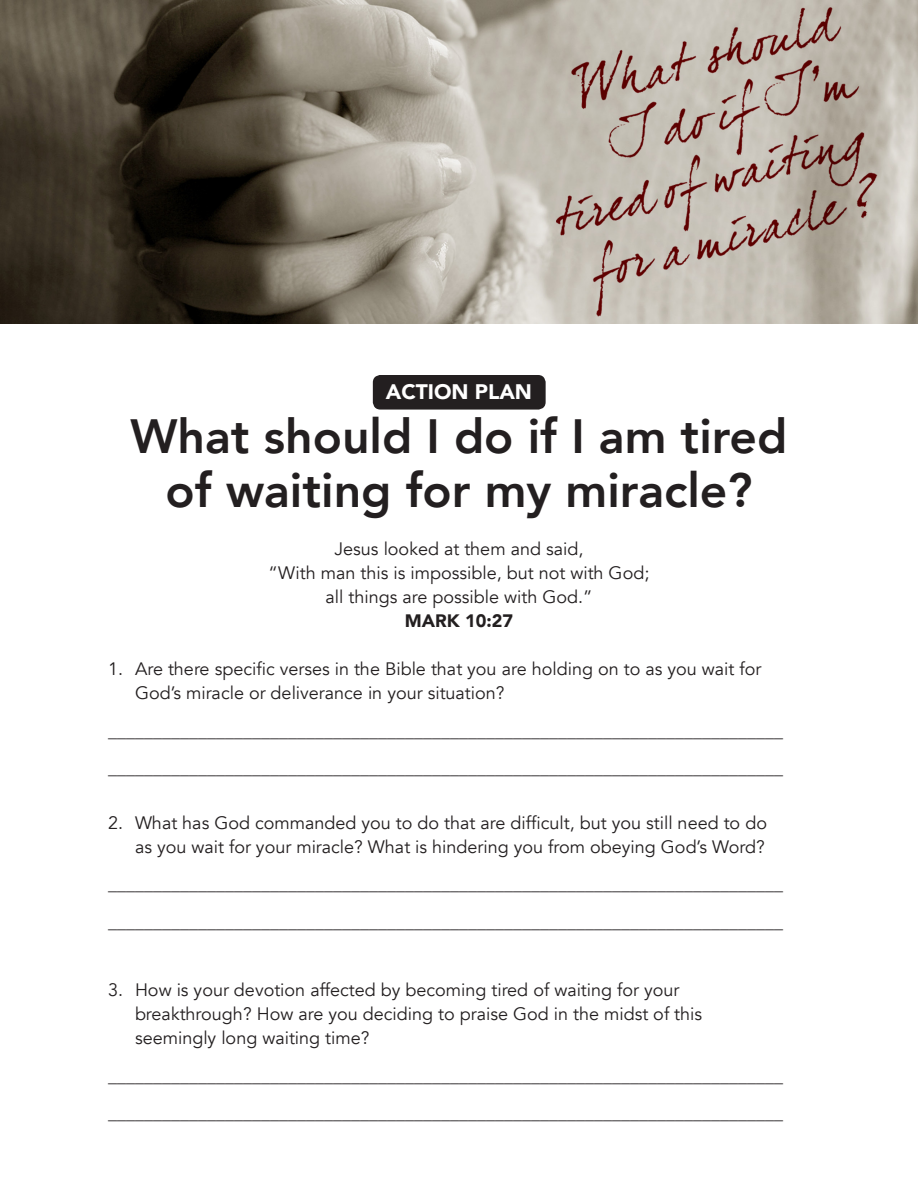
<style>
.page{position:relative;width:918px;height:1188px;background:#fff}
.page>*{position:absolute;margin:0;border:0;box-sizing:border-box;transform-origin:0 0}
.t1{font:800 48px "Avenir";color:#231f20}
.t2{font:900 21px "Avenir";color:#fff}
.t3{font:18px/24px "Avenir";color:#231f20}
.t4{font:900 18px "Avenir";color:#231f20}
</style>
<div class="page">
<div style="left:373px;top:375px;width:173px;height:35px;background:#231f20;border-radius:8px"></div>
<img style="left:0;top:0;width:918px;height:324px">
<p class="t2" style="left:386px;top:374px;width:148px">ACTION PLAN</p>
<p class="t1" style="left:131px;top:399px;width:658px">What should I do if I am tired</p>
<p class="t1" style="left:166px;top:453px;width:588px">of waiting for my miracle?</p>
<p class="t3" style="left:335px;top:537px;width:250px">Jesus looked at them and said,</p>
<p class="t3" style="left:269px;top:561px;width:382px">“With man this is impossible, but not with God;</p>
<p class="t3" style="left:326px;top:585px;width:268px">all things are possible with God.”</p>
<p class="t4" style="left:405px;top:605px;width:110px">MARK 10:27</p>
<p class="t3" style="left:135px;top:657px;width:628px;text-indent:-27px">1. Are there specific verses in the Bible that you are holding on to as you wait for<br>God’s miracle or deliverance in your situation?</p>
<p class="t3" style="left:108px;top:719px;width:676px">___________________________________________________________________________</p>
<p class="t3" style="left:108px;top:756px;width:676px">___________________________________________________________________________</p>
<p class="t3" style="left:108px;top:811px;width:661px;text-align:right">2. What has God commanded you to do that are difficult, but you still need to do as you wait for your miracle? What is hindering you from obeying God’s Word?</p>
<p class="t3" style="left:108px;top:872px;width:676px">___________________________________________________________________________</p>
<p class="t3" style="left:108px;top:910px;width:676px">___________________________________________________________________________</p>
<p class="t3" style="left:135px;top:978px;width:569px;text-indent:-27px">3. How is your devotion affected by becoming tired of waiting for your breakthrough? How are you deciding to praise God in the midst of this seemingly long waiting time?</p>
<p class="t3" style="left:108px;top:1064px;width:676px">___________________________________________________________________________</p>
<p class="t3" style="left:108px;top:1101px;width:676px">___________________________________________________________________________</p>
</div>
